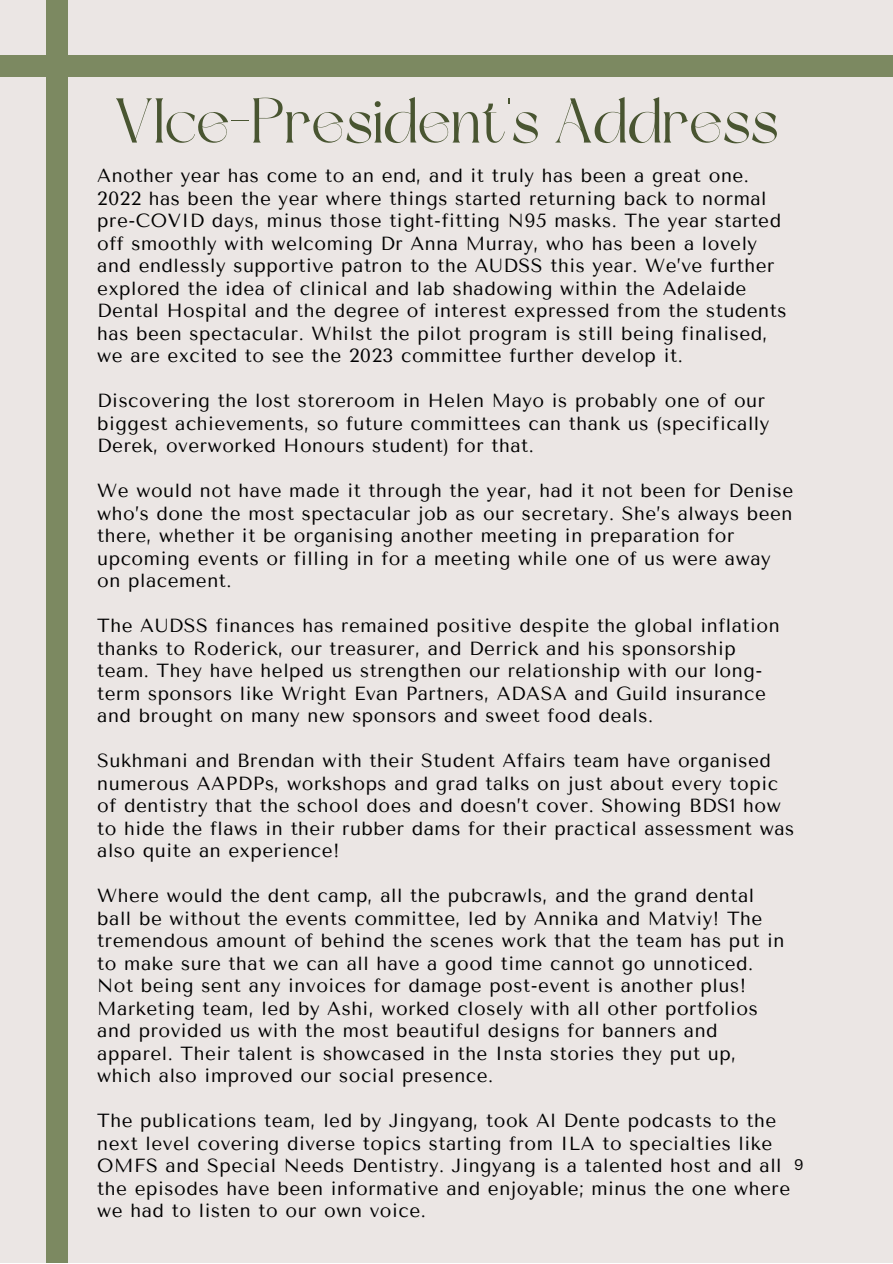
<style>
.page{position:relative;width:893px;height:1264px;background:#fff}
.page>*{position:absolute;margin:0;border:0;box-sizing:border-box;transform-origin:0 0}
.t1{font:63px "Dream Avenue";color:#495531}
.t2{font:18.9px/22.5px "Tenor Sans";letter-spacing:.03em;color:#000}
.t3{font:15px "Canva Sans";color:#000}
</style>
<div class="page">
<div style="left:0;top:0;width:892px;height:1262px;background:#ebe6e4"></div>
<div style="left:0;top:56px;width:892px;height:21px;background:#7c8961"></div>
<div style="left:46px;top:0;width:21px;height:1262px;background:#7c8961"></div>
<h1 class="t1" style="left:114px;top:95px;width:665px">VIce-President's Address</h1>
<p class="t2" style="left:97px;top:165px;width:690px">Another year has come to an end, and it truly has been a great one.<br>2022 has been the year where things started returning back to normal pre-COVID days, minus those tight-fitting N95 masks. The year started off smoothly with welcoming Dr Anna Murray, who has been a lovely and endlessly supportive patron to the AUDSS this year. We’ve further explored the idea of clinical and lab shadowing within the Adelaide Dental Hospital and the degree of interest expressed from the students has been spectacular. Whilst the pilot program is still being finalised, we are excited to see the 2023 committee further develop it.</p>
<p class="t2" style="left:97px;top:389px;width:673px">Discovering the lost storeroom in Helen Mayo is probably one of our biggest achievements, so future committees can thank us (specifically<br>Derek, overworked Honours student) for that.</p>
<p class="t2" style="left:97px;top:479px;width:697px">We would not have made it through the year, had it not been for Denise who’s done the most spectacular job as our secretary. She’s always been there, whether it be organising another meeting in preparation for upcoming events or filling in for a meeting while one of us were away on placement.</p>
<p class="t2" style="left:97px;top:614px;width:684px">The AUDSS finances has remained positive despite the global inflation thanks to Roderick, our treasurer, and Derrick and his sponsorship team. They have helped us strengthen our relationship with our long&shy;term sponsors like Wright Evan Partners, ADASA and Guild insurance and brought on many new sponsors and sweet food deals.</p>
<p class="t2" style="left:97px;top:749px;width:698px">Sukhmani and Brendan with their Student Affairs team have organised numerous AAPDPs, workshops and grad talks on just about every topic of dentistry that the school does and doesn’t cover. Showing BDS1 how to hide the flaws in their rubber dams for their practical assessment was also quite an experience!</p>
<p class="t2" style="left:97px;top:884px;width:688px">Where would the dent camp, all the pubcrawls, and the grand dental ball be without the events committee, led by Annika and Matviy! The tremendous amount of behind the scenes work that the team has put in to make sure that we can all have a good time cannot go unnoticed.<br>Not being sent any invoices for damage post-event is another plus!<br>Marketing team, led by Ashi, worked closely with all other portfolios and provided us with the most beautiful designs for banners and apparel. Their talent is showcased in the Insta stories they put up, which also improved our social presence.</p>
<p class="t2" style="left:97px;top:1109px;width:694px">The publications team, led by Jingyang, took Al Dente podcasts to the next level covering diverse topics starting from ILA to specialties like OMFS and Special Needs Dentistry. Jingyang is a talented host and all the episodes have been informative and enjoyable; minus the one where we had to listen to our own voice.</p>
<p class="t3" style="left:794px;top:1154px;width:11px">9</p>
</div>
